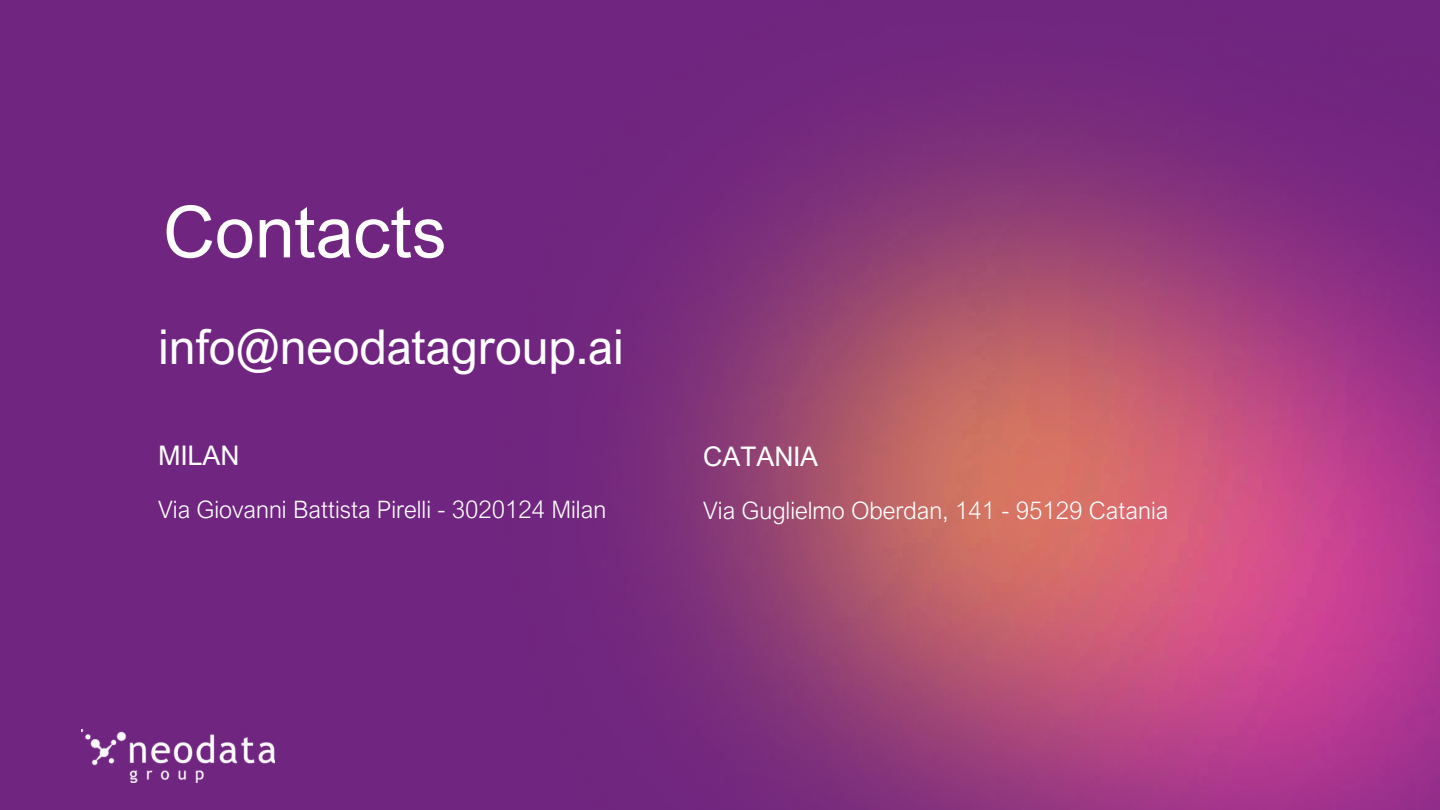
<style>
.page{position:relative;width:1440px;height:810px;background:#702580}
.page>*{position:absolute;margin:0;border:0;box-sizing:border-box;transform-origin:0 0}
.t1{font:72px "Arial Nova";color:#fff}
.t2{font:48px "Arial Nova";color:#fff}
.t3{font:27px "Arial Nova";color:#fff}
.t4{font:300 24px "Arial Nova";color:#fff}
</style>
<div class="page">
<img style="left:656px;top:117px;width:784px;height:693px">
<img style="left:81px;top:729px;width:193px;height:54px">
<h1 class="t1" style="left:163px;top:187px;width:284px">Contacts</h1>
<h2 class="t2" style="left:158px;top:317px;width:467px">info@neodatagroup.ai</h2>
<p class="t3" style="left:158px;top:438px;width:83px">MILAN</p>
<p class="t4" style="left:158px;top:494px;width:449px">Via Giovanni Battista Pirelli - 3020124 Milan</p>
<p class="t3" style="left:703px;top:440px;width:116px">CATANIA</p>
<p class="t4" style="left:703px;top:496px;width:467px">Via Guglielmo Oberdan, 141 - 95129 Catania</p>
</div>
